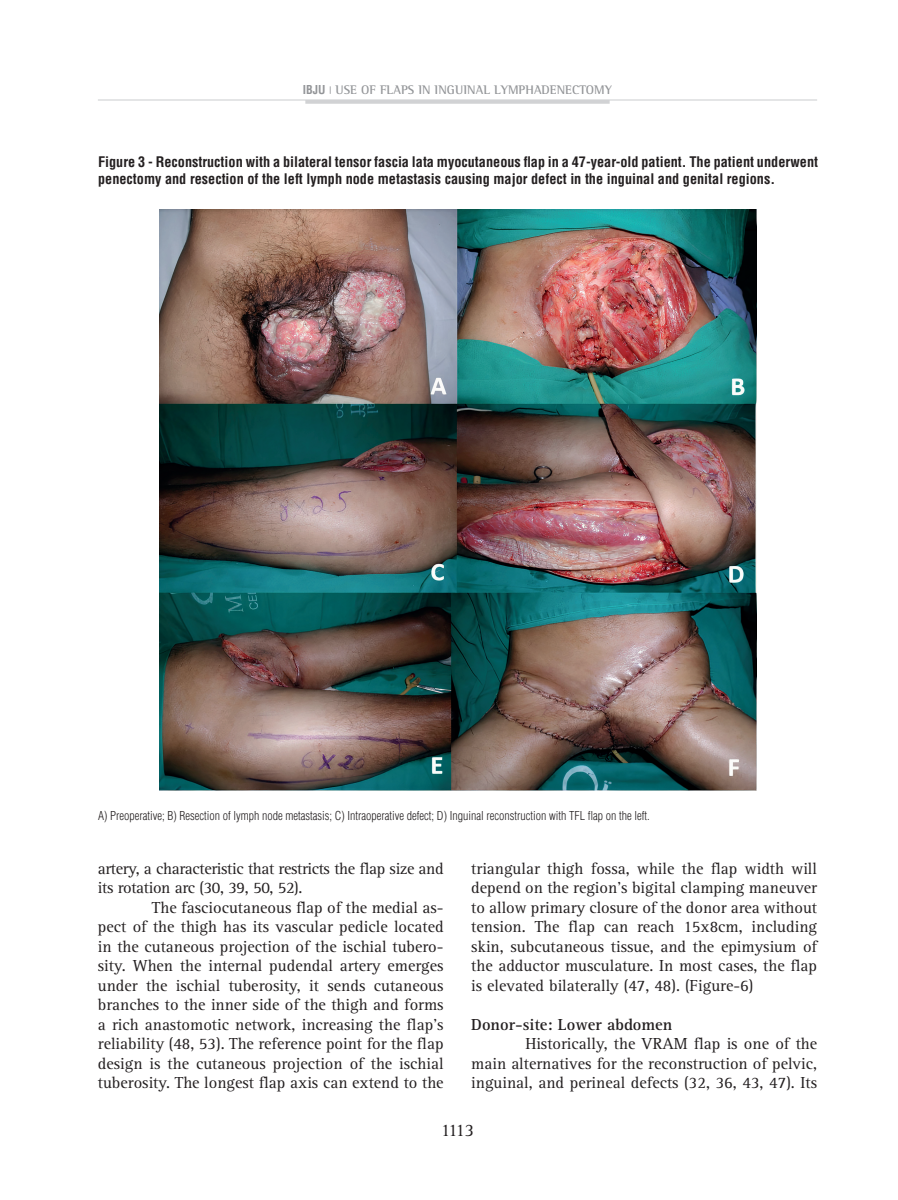
<style>
.page{position:relative;width:898px;height:1200px;background:#fff}
.page>*{position:absolute;margin:0;border:0;box-sizing:border-box;transform-origin:0 0}
.t1{font:18px "Rotis Serif";color:#231f20}
.t2{font:16.5px/19.5px "Rotis Serif";color:#231f20;text-align:justify}
.t3{font:16.5px/19.5px "Rotis Serif";letter-spacing:-.02em;color:#231f20}
.t4{font:700 16.5px "Rotis Serif";color:#231f20}
.t5{font:700 condensed 14.25px/17.1px "Helvetica";color:#231f20}
.t6{font:700 12.75px "Rotis Semi Serif";color:#939598}
.t7{font:300 condensed 12px "Helvetica";color:#231f20}
.s1{font-family:"Helvetica";font-stretch:condensed;font-size:12px}
</style>
<div class="page">
<hr style="left:98px;top:99px;width:718px;height:2px;background:#dcdddf">
<hr style="left:305px;top:100px;width:304px;height:4px;background:#d1d2d4">
<img style="left:159px;top:209px;width:597px;height:581px">
<p class="t6" style="left:303px;top:82px;width:310px"><span class="s1">IBJU</span> <sup>|</sup> USE OF FLAPS IN INGUINAL LYMPHADENECTOMY</p>
<p class="t5" style="left:98px;top:153px;width:721px">Figure 3 - Reconstruction with a bilateral tensor fascia lata myocutaneous flap in a 47-year-old patient. The patient underwent penectomy and resection of the left lymph node metastasis causing major defect in the inguinal and genital regions.</p>
<p class="t7" style="left:98px;top:808px;width:553px">A) Preoperative; B) Resection of lymph node metastasis; C) Intraoperative defect; D) Inguinal reconstruction with TFL flap on the left.</p>
<p class="t3" style="left:98px;top:858px;width:347px">artery, a characteristic that restricts the flap size and its rotation arc (30, 39, 50, 52).</p>
<p class="t2" style="left:98px;top:897px;width:347px;text-indent:54px">The fasciocutaneous flap of the medial as&shy;pect of the thigh has its vascular pedicle located in the cutaneous projection of the ischial tubero&shy;sity. When the internal pudendal artery emerges under the ischial tuberosity, it sends cutaneous branches to the inner side of the thigh and forms a rich anastomotic network, increasing the flap’s reliability (48, 53). The reference point for the flap design is the cutaneous projection of the ischial tuberosity. The longest flap axis can extend to the</p>
<p class="t2" style="left:471px;top:858px;width:347px">triangular thigh fossa, while the flap width will depend on the region’s bigital clamping maneuver to allow primary closure of the donor area without tension. The flap can reach 15x8cm, including skin, subcutaneous tissue, and the epimysium of the adductor musculature. In most cases, the flap is elevated bilaterally (47, 48). (Figure-6)</p>
<p class="t4" style="left:471px;top:1014px;width:202px">Donor-site: Lower abdomen</p>
<p class="t2" style="left:471px;top:1034px;width:347px;text-indent:54px">Historically, the VRAM flap is one of the main alternatives for the reconstruction of pelvic, inguinal, and perineal defects (32, 36, 43, 47). Its</p>
<p class="t1" style="left:440px;top:1119px;width:35px">1113</p>
</div>
